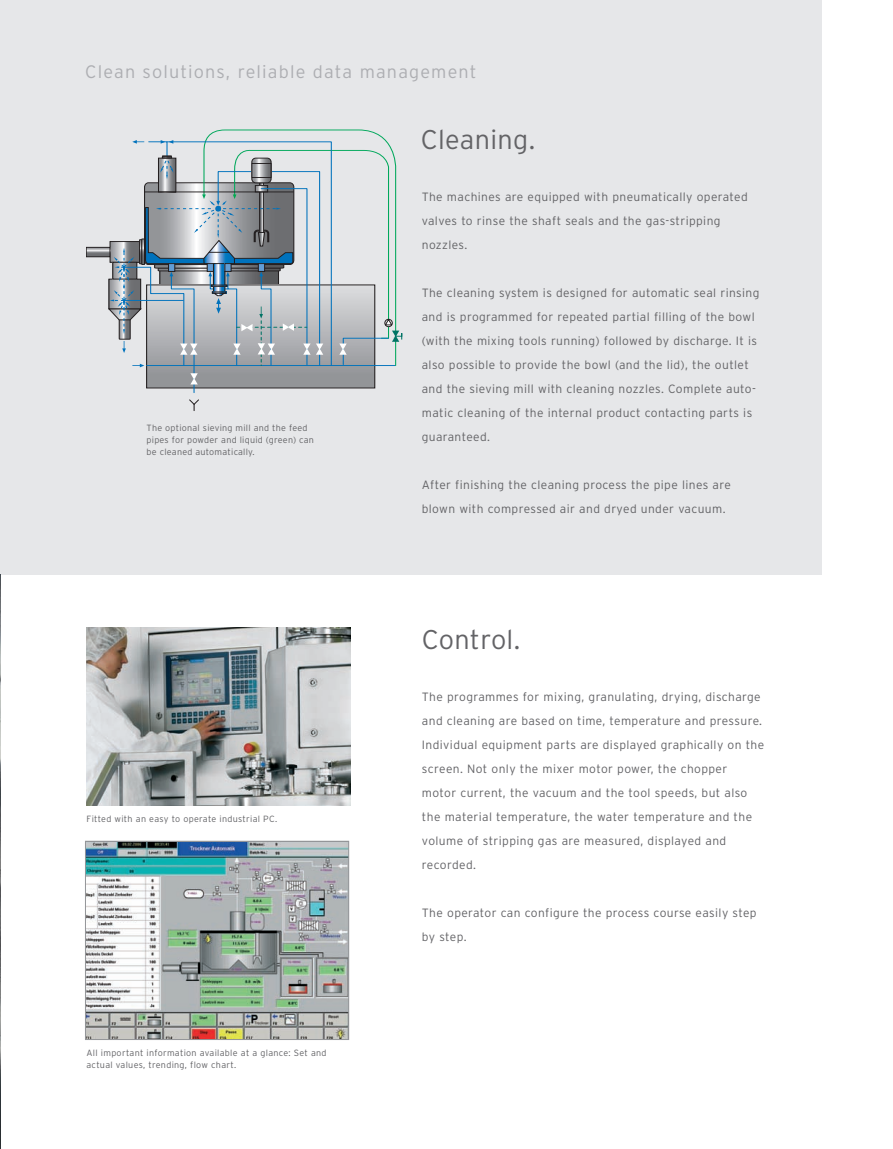
<style>
.page{position:relative;width:893px;height:1149px;background:#fff}
.page>*{position:absolute;margin:0;border:0;box-sizing:border-box;transform-origin:0 0}
.t1{font:300 27px "Interstate";letter-spacing:.015em;color:#636366}
.t2{font:300 18px "Interstate";letter-spacing:.065em;color:#adaeb2}
.t3{font:300 12px/24px "Interstate";letter-spacing:.03em;color:#636366}
.t4{font:300 9px/12px "Interstate";letter-spacing:.025em;color:#636366}
</style>
<div class="page">
<div style="left:0;top:0;width:822px;height:574px;background:#e6e7e9"></div>
<img style="left:86px;top:627px;width:265px;height:178px">
<img style="left:87px;top:842px;width:260px;height:195px">
<div style="left:85px;top:840px;width:264px;height:199px;border:1px solid #939598"></div>
<svg style="left:88px;top:249px;width:20px;height:6px"></svg>
<div style="left:86px;top:247px;width:24px;height:10px;border:1px solid #231f20"></div>
<svg style="left:205px;top:129px;width:181px;height:11px"></svg>
<svg style="left:109px;top:140px;width:293px;height:270px"></svg>
<img style="left:0;top:574px;width:1px;height:574px">
<h2 class="t2" style="left:85px;top:62px;width:393px">Clean solutions, reliable data management</h2>
<p class="t4" style="left:147px;top:422px;width:169px">The optional sieving mill and the feed pipes for powder and liquid (green) can be cleaned automatically.</p>
<p class="t4" style="left:87px;top:812px;width:192px">Fitted with an easy to operate industrial PC.</p>
<p class="t4" style="left:87px;top:1046px;width:242px">All important information available at a glance: Set and actual values, trending, flow chart.</p>
<h1 class="t1" style="left:421px;top:124px;width:116px">Cleaning.</h1>
<p class="t3" style="left:422px;top:185px;width:327px">The machines are equipped with pneumatically operated valves to rinse the shaft seals and the gas-stripping nozzles.</p>
<p class="t3" style="left:422px;top:281px;width:339px">The cleaning system is designed for automatic seal rinsing and is programmed for repeated partial filling of the bowl (with the mixing tools running) followed by discharge. It is also possible to provide the bowl (and the lid), the outlet and the sieving mill with cleaning nozzles. Complete auto&shy;matic cleaning of the internal product contacting parts is guaranteed.</p>
<p class="t3" style="left:422px;top:473px;width:311px">After finishing the cleaning process the pipe lines are blown with compressed air and dryed under vacuum.</p>
<h1 class="t1" style="left:422px;top:624px;width:100px">Control.</h1>
<p class="t3" style="left:422px;top:684px;width:344px">The programmes for mixing, granulating, drying, discharge and cleaning are based on time, temperature and pressure.<br>Individual equipment parts are displayed graphically on the screen. Not only the mixer motor power, the chopper motor current, the vacuum and the tool speeds, but also the material temperature, the water temperature and the volume of stripping gas are measured, displayed and recorded.</p>
<p class="t3" style="left:422px;top:900px;width:336px">The operator can configure the process course easily step by step.</p>
</div>
